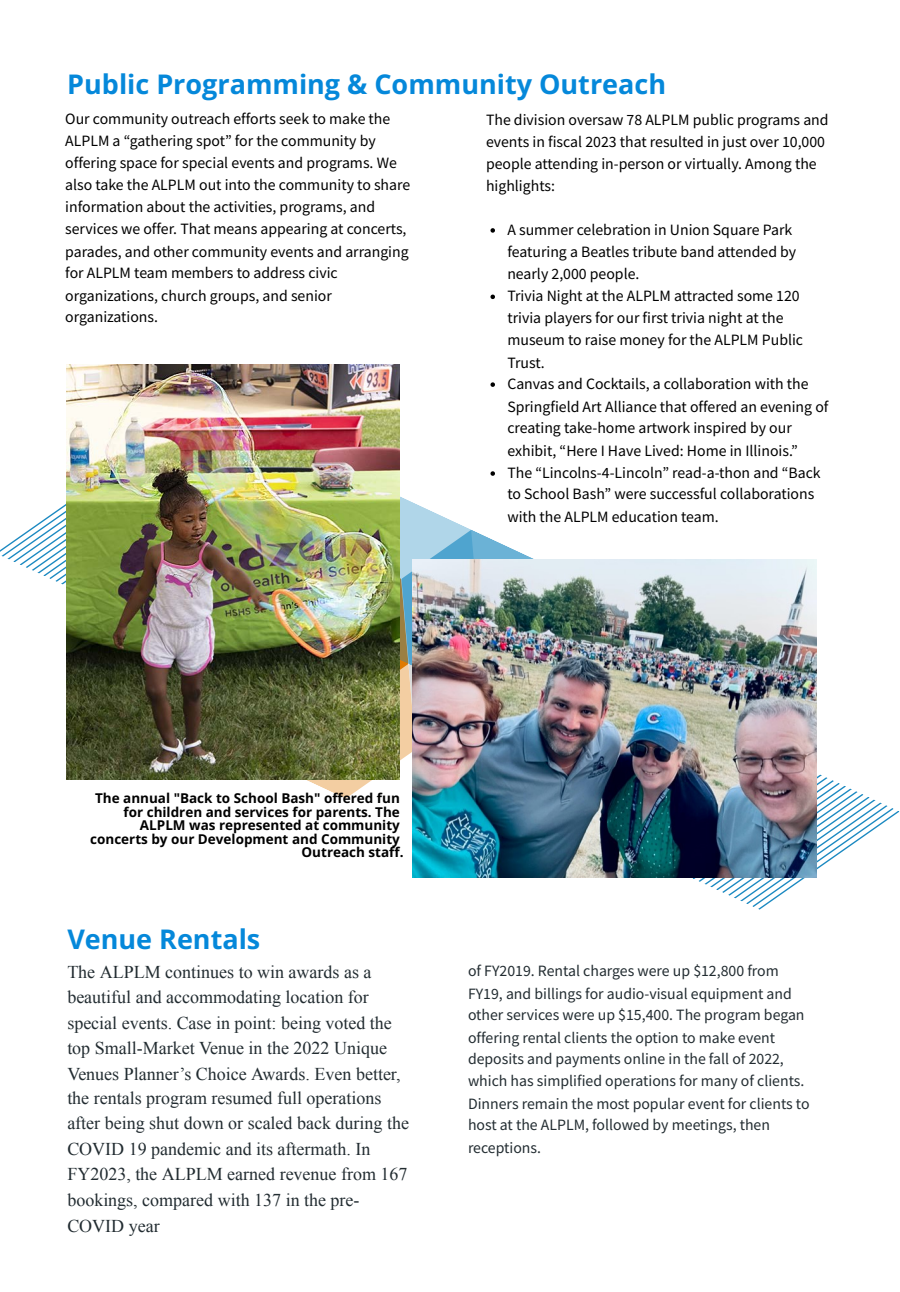
<style>
.page{position:relative;width:900px;height:1292px;background:#fff}
.page>*{position:absolute;margin:0;border:0;box-sizing:border-box;transform-origin:0 0}
.t1{font:700 27px "Open Sans";color:#0588da}
.t2{font:18px/25.3px "Times New Roman";color:#222c31}
.t3{font:15.75px/22px "Source Sans Pro";color:#000}
.t4{font:15.75px/22px "Source Sans Pro";color:#222c31}
.t5{font:700 13.5px/13.5px "Open Sans";color:#000;text-align:right}
</style>
<div class="page">
<svg style="left:0;top:419px;width:67px;height:258px"></svg>
<svg style="left:716px;top:774px;width:184px;height:136px"></svg>
<img style="left:751px;top:560px;width:66px;height:317px">
<svg style="left:491px;top:228px;width:4px;height:5px"></svg>
<svg style="left:491px;top:294px;width:4px;height:5px"></svg>
<svg style="left:491px;top:382px;width:4px;height:5px"></svg>
<img style="left:307px;top:471px;width:444px;height:418px">
<img style="left:67px;top:364px;width:333px;height:416px">
<p class="t1" style="left:67px;top:65px;width:600px">Public Programming &amp; Community Outreach</p>
<p class="t3" style="left:486px;top:108px;width:344px">The division oversaw 78 ALPLM public programs and events in fiscal 2023 that resulted in just over 10,000 people attending in-person or virtually. Among the highlights:</p>
<p class="t3" style="left:507px;top:218px;width:290px">A summer celebration in Union Square Park featuring a Beatles tribute band attended by nearly 2,000 people.</p>
<p class="t3" style="left:507px;top:285px;width:294px;line-height:21.3px">Trivia Night at the ALPLM attracted some 120 trivia players for our first trivia night at the</p>
<p class="t3" style="left:507px;top:328px;width:297px">museum to raise money for the ALPLM Public</p>
<p class="t3" style="left:507px;top:351px;width:39px">Trust.</p>
<p class="t3" style="left:507px;top:372px;width:303px">Canvas and Cocktails, a collaboration with the</p>
<p class="t3" style="left:507px;top:395px;width:323px">Springfield Art Alliance that offered an evening of</p>
<p class="t3" style="left:507px;top:416px;width:286px">creating take-home artwork inspired by our</p>
<p class="t3" style="left:507px;top:439px;width:292px">exhibit, “Here I Have Lived: Home in Illinois.”</p>
<p class="t3" style="left:507px;top:461px;width:315px">The “Lincolns-4-Lincoln” read-a-thon and “Back</p>
<p class="t3" style="left:507px;top:483px;width:308px">to School Bash” were successful collaborations</p>
<p class="t3" style="left:507px;top:505px;width:213px">with the ALPLM education team.</p>
<p class="t3" style="left:65px;top:107px;width:327px">Our community outreach efforts seek to make the</p>
<p class="t3" style="left:65px;top:130px;width:312px">ALPLM a “gathering spot” for the community by</p>
<p class="t3" style="left:65px;top:151px;width:347px">offering space for special events and programs. We also take the ALPLM out into the community to share information about the activities, programs, and services we offer. That means appearing at concerts, parades, and other community events and arranging for ALPLM team members to address civic organizations, church groups, and senior organizations.</p>
<p class="t5" style="left:90px;top:791px;width:315px">The annual "Back to School Bash" offered fun for children and services for parents. The ALPLM was represented at community concerts by our Development and Community Outreach staff.</p>
<h1 class="t1" style="left:67px;top:920px;width:195px">Venue Rentals</h1>
<p class="t2" style="left:67px;top:959px;width:343px">The ALPLM continues to win awards as a beautiful and accommodating location for special events. Case in point: being voted the top Small-Market Venue in the 2022 Unique Venues Planner’s Choice Awards. Even better, the rentals program resumed full operations after being shut down or scaled back during the COVID 19 pandemic and its aftermath. In FY2023, the ALPLM earned revenue from 167 bookings, compared with 137 in the pre-COVID year</p>
<p class="t4" style="left:468px;top:959px;width:343px">of FY2019. Rental charges were up $12,800 from FY19, and billings for audio-visual equipment and other services were up $15,400. The program began offering rental clients the option to make event deposits and payments online in the fall of 2022, which has simplified operations for many of clients.<br>Dinners remain the most popular event for clients to host at the ALPLM, followed by meetings, then receptions.</p>
</div>
